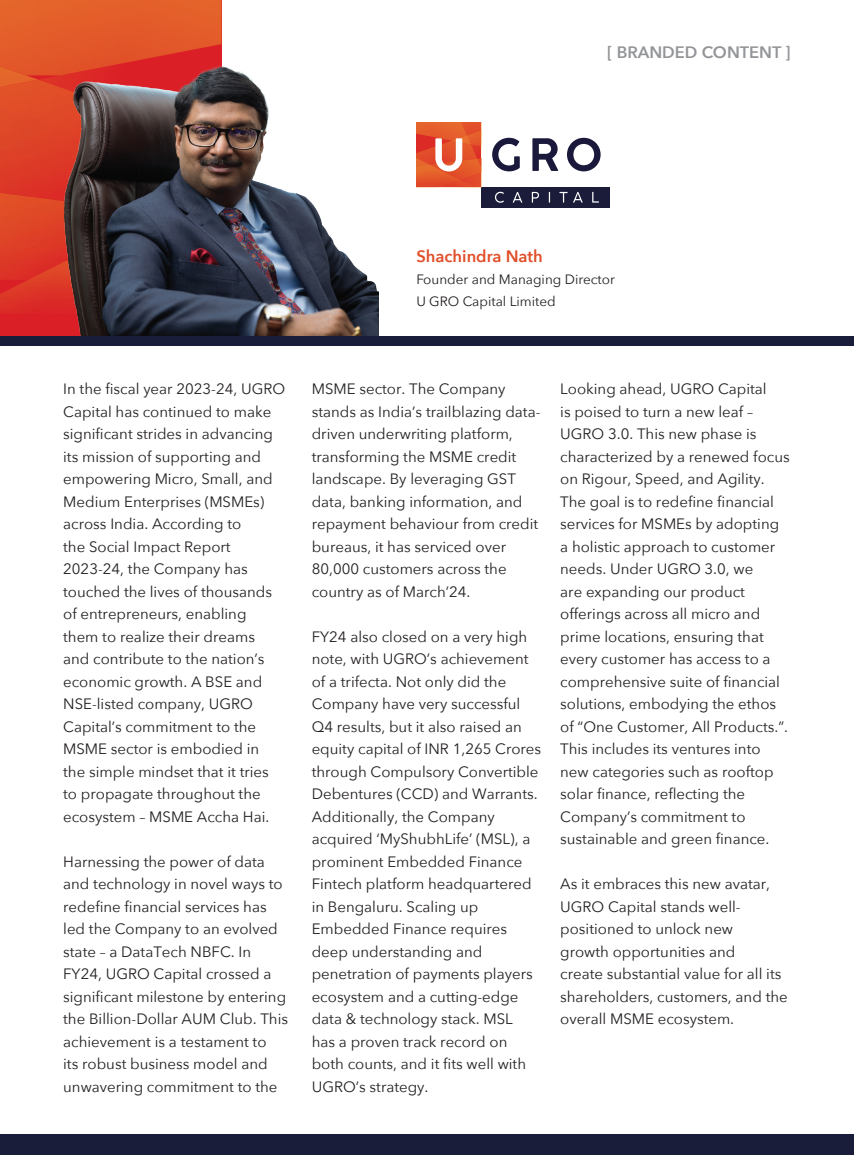
<style>
.page{position:relative;width:854px;height:1155px;background:#fff}
.page>*{position:absolute;margin:0;border:0;box-sizing:border-box;transform-origin:0 0}
.t1{font:600 16.5px "Avenir Next";color:#939598}
.t2{font:600 16.5px "Avenir Next";color:#e04e28}
.t3{font:15px/22.5px "Avenir Next";color:#231f20}
.t4{font:13.5px/22.2px "Avenir Next";color:#231f20}
</style>
<div class="page">
<img style="left:0;top:0;width:221px;height:75px">
<img style="left:0;top:80px;width:63px;height:102px">
<img style="left:0;top:59px;width:38px;height:32px">
<img style="left:0;top:182px;width:63px;height:31px">
<img style="left:0;top:213px;width:63px;height:101px">
<img style="left:63px;top:54px;width:316px;height:282px">
<div style="left:0;top:336px;width:853px;height:10px;background:#191d3a"></div>
<div style="left:0;top:1134px;width:853px;height:21px;background:#191d3a"></div>
<div style="left:481px;top:187px;width:128px;height:20px;background:#1a1c3a"></div>
<svg style="left:492px;top:138px;width:108px;height:33px"></svg>
<svg style="left:416px;top:122px;width:65px;height:65px;background:#e56441"></svg>
<svg style="left:495px;top:192px;width:104px;height:11px"></svg>
<p class="t1" style="left:607px;top:38px;width:185px">[ BRANDED CONTENT ]</p>
<p class="t2" style="left:416px;top:242px;width:128px">Shachindra Nath</p>
<p class="t4" style="left:416px;top:268px;width:200px">Founder and Managing Director<br>U GRO Capital Limited</p>
<p class="t3" style="left:63px;top:377px;width:223px">In the fiscal year 2023-24, UGRO<br>Capital has continued to make significant strides in advancing its mission of supporting and empowering Micro, Small, and<br>Medium Enterprises (MSMEs) across India. According to<br>the Social Impact Report<br>2023-24, the Company has touched the lives of thousands of entrepreneurs, enabling them to realize their dreams<br>and contribute to the nation’s economic growth. A BSE and<br>NSE-listed company, UGRO<br>Capital’s commitment to the<br>MSME sector is embodied in<br>the simple mindset that it tries to propagate throughout the ecosystem – MSME Accha Hai.</p>
<p class="t3" style="left:63px;top:850px;width:226px">Harnessing the power of data and technology in novel ways to redefine financial services has led the Company to an evolved state – a DataTech NBFC. In<br>FY24, UGRO Capital crossed a significant milestone by entering the Billion-Dollar AUM Club. This achievement is a testament to<br>its robust business model and unwavering commitment to the</p>
<p class="t3" style="left:312px;top:377px;width:230px">MSME sector. The Company stands as India’s trailblazing data&shy;driven underwriting platform, transforming the MSME credit landscape. By leveraging GST data, banking information, and repayment behaviour from credit bureaus, it has serviced over<br>80,000 customers across the country as of March’24.</p>
<p class="t3" style="left:312px;top:625px;width:231px">FY24 also closed on a very high note, with UGRO’s achievement of a trifecta. Not only did the<br>Company have very successful<br>Q4 results, but it also raised an equity capital of INR 1,265 Crores through Compulsory Convertible<br>Debentures (CCD) and Warrants.<br>Additionally, the Company acquired ‘MyShubhLife’ (MSL), a prominent Embedded Finance<br>Fintech platform headquartered in Bengaluru. Scaling up<br>Embedded Finance requires deep understanding and penetration of payments players ecosystem and a cutting-edge data &amp; technology stack. MSL<br>has a proven track record on both counts, and it fits well with<br>UGRO’s strategy.</p>
<p class="t3" style="left:560px;top:377px;width:231px">Looking ahead, UGRO Capital<br>is poised to turn a new leaf –<br>UGRO 3.0. This new phase is characterized by a renewed focus on Rigour, Speed, and Agility.<br>The goal is to redefine financial services for MSMEs by adopting a holistic approach to customer needs. Under UGRO 3.0, we<br>are expanding our product offerings across all micro and prime locations, ensuring that every customer has access to a comprehensive suite of financial solutions, embodying the ethos of “One Customer, All Products.”.<br>This includes its ventures into new categories such as rooftop solar finance, reflecting the<br>Company’s commitment to sustainable and green finance.</p>
<p class="t3" style="left:560px;top:872px;width:229px">As it embraces this new avatar,<br>UGRO Capital stands well&shy;positioned to unlock new<br>growth opportunities and<br>create substantial value for all its shareholders, customers, and the overall MSME ecosystem.</p>
</div>
